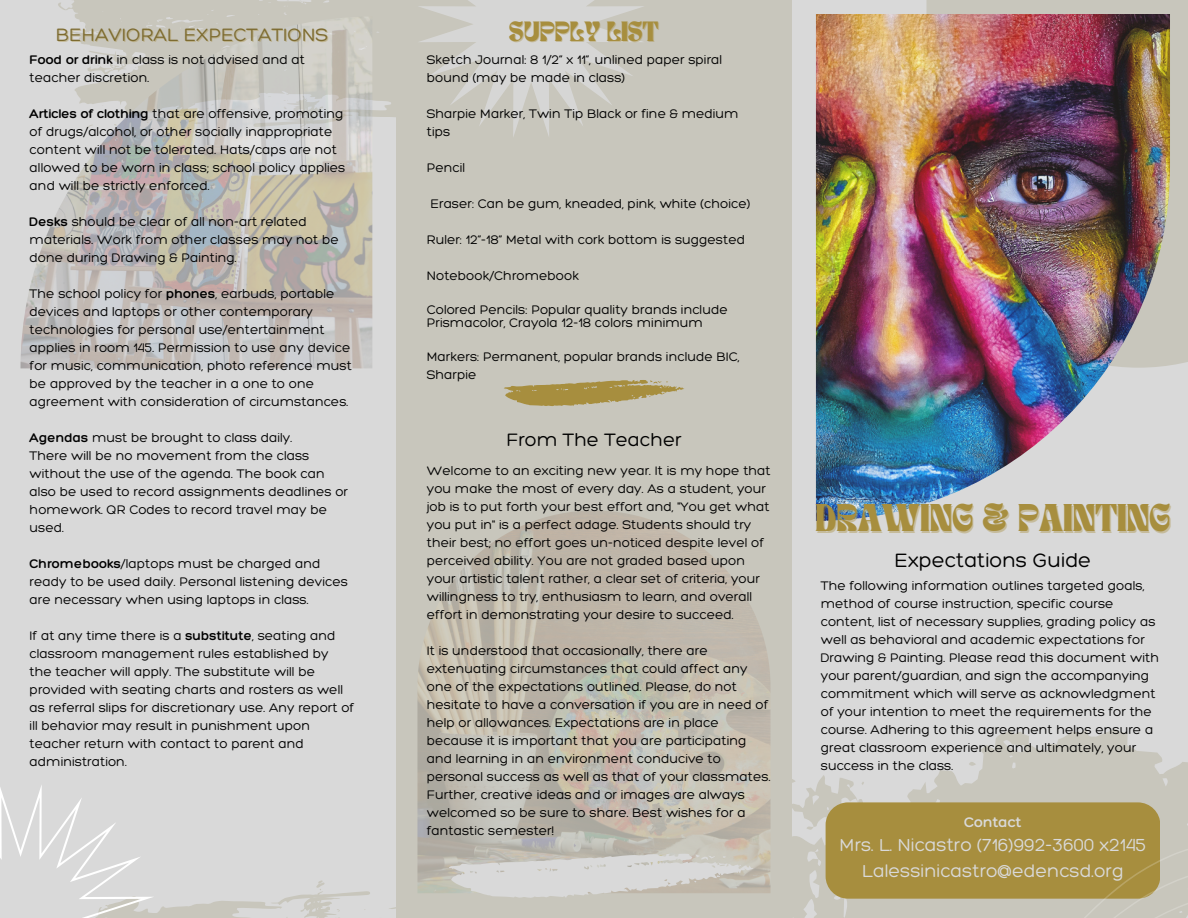
<style>
.page{position:relative;width:1188px;height:918px;background:#d9d9d9}
.page>*{position:absolute;margin:0;border:0;box-sizing:border-box;transform-origin:0 0}
.t1{font:27px "TANNIMBUS";color:#a78e3e}
.t2{font:300 21px "Hero";color:#000}
.t3{font:300 19.5px "Hero";color:#7d6b30}
.t4{font:300 19.5px "Hero";color:#000}
.t5{font:19.5px "TANNIMBUS";color:#a78e3e}
.t6{font:300 18.9px/25.8px "Hero";color:#d9d9d9;text-align:center}
.t7{font:300 15px "Hero";color:#d9d9d9}
.t8{font:300 13.5px/18px "Hero";color:#000}
.s1{font-style:inherit}
</style>
<div class="page">
<div style="left:927px;top:0;width:261px;height:368px;background:#c8c6bc"></div>
<div style="left:396px;top:0;width:396px;height:918px;background:#c8c6bc"></div>
<img style="left:816px;top:14px;width:354px;height:507px">
<div style="left:58px;top:0;width:338px;height:117px;background:#c8c6bc"></div>
<svg style="left:792px;top:729px;width:396px;height:189px;fill:#c8c6bc"></svg>
<svg style="left:969px;top:760px;width:7px;height:7px"></svg>
<svg style="left:806px;top:825px;width:8px;height:6px"></svg>
<svg style="left:792px;top:777px;width:4px;height:7px"></svg>
<svg style="left:861px;top:781px;width:3px;height:4px"></svg>
<div style="left:826px;top:802px;width:334px;height:97px;background:#a78e3e;border-radius:22px"></div>
<img style="left:417px;top:511px;width:354px;height:382px">
<svg style="left:504px;top:380px;width:180px;height:26px"></svg>
<img style="left:20px;top:17px;width:352px;height:351px">
<div style="left:417px;top:0;width:228px;height:138px;background:linear-gradient(to right,#cecdc7,#cecdc7)"></div>
<svg style="left:816px;top:844px;width:372px;height:74px"></svg>
<svg style="left:0;top:780px;width:753px;height:138px"></svg>
<p class="t3" style="left:56px;top:23px;width:274px">BEHAVIORAL EXPECTATIONS</p>
<p class="t5" style="left:509px;top:21px;width:151px">SUPPLY LIST</p>
<p class="t8" style="left:30px;top:50px;width:277px"><span class="s1">Food or drink</span> in class is not advised and at teacher discretion.</p>
<h2 class="t8" style="left:30px;top:104px;width:317px"><span class="s1">Articles of clothing</span> that are offensive, promoting of drugs/alcohol, or other socially inappropriate content will not be tolerated. Hats/caps are not allowed to be worn in class; school policy applies and will be strictly enforced.</h2>
<p class="t8" style="left:30px;top:212px;width:311px"><span class="s1">Desks</span> should be clear of all non-art related materials. Work from other classes may not be done during Drawing &amp; Painting.</p>
<p class="t8" style="left:30px;top:284px;width:324px">The school policy for <span class="s1">phones</span>, earbuds, portable devices and laptops or other contemporary technologies for personal use/entertainment applies in room 145. Permission to use any device for music, communication, photo reference must be approved by the teacher in a one to one agreement with consideration of circumstances.</p>
<p class="t8" style="left:30px;top:428px;width:264px"><span class="s1">Agendas</span> must be brought to class daily.</p>
<p class="t8" style="left:30px;top:446px;width:320px">There will be no movement from the class without the use of the agenda. The book can also be used to record assignments deadlines or homework. QR Codes to record travel may be used.</p>
<p class="t8" style="left:30px;top:554px;width:320px"><span class="s1">Chromebooks</span>/laptops must be charged and ready to be used daily. Personal listening devices are necessary when using laptops in class.</p>
<p class="t8" style="left:30px;top:626px;width:326px">If at any time there is a <span class="s1">substitute</span>, seating and classroom management rules established by<br>the teacher will apply. The substitute will be provided with seating charts and rosters as well as referral slips for discretionary use. Any report of ill behavior may result in punishment upon teacher return with contact to parent and administration.</p>
<p class="t8" style="left:427px;top:50px;width:297px">Sketch Journal: 8 1/2” x 11”, unlined paper spiral bound (may be made in class)</p>
<p class="t8" style="left:427px;top:104px;width:313px">Sharpie Marker, Twin Tip Black or fine &amp; medium tips</p>
<p class="t8" style="left:427px;top:158px;width:40px">Pencil</p>
<h3 class="t8" style="left:431px;top:194px;width:321px">Eraser: Can be gum, kneaded, pink, white (choice)</h3>
<p class="t8" style="left:427px;top:230px;width:320px">Ruler: 12”-18” Metal with cork bottom is suggested</p>
<p class="t8" style="left:427px;top:266px;width:154px">Notebook/Chromebook</p>
<h2 class="t8" style="left:427px;top:302px;width:302px;line-height:13.5px">Colored Pencils: Popular quality brands include<br>Prismacolor, Crayola 12-18 colors minimum</h2>
<p class="t8" style="left:427px;top:347px;width:314px">Markers: Permanent, popular brands include BIC,<br>Sharpie</p>
<p class="t4" style="left:506px;top:428px;width:177px">From The Teacher</p>
<p class="t8" style="left:427px;top:461px;width:345px">Welcome to an exciting new year. It is my hope that you make the most of every day. As a student, your job is to put forth your best effort and, "You get what you put in" is a perfect adage. Students should try their best; no effort goes un-noticed despite level of perceived ability. You are not graded based upon your artistic talent rather, a clear set of criteria, your willingness to try, enthusiasm to learn, and overall effort in demonstrating your desire to succeed.</p>
<p class="t8" style="left:427px;top:641px;width:345px">It is understood that occasionally, there are extenuating circumstances that could affect any one of the expectations outlined. Please, do not hesitate to have a conversation if you are in need of help or allowances. Expectations are in place because it is important that you are participating and learning in an environment conducive to personal success as well as that of your classmates.</p>
<p class="t8" style="left:427px;top:785px;width:320px;text-align:justify">Further, creative ideas and or images are always welcomed so be sure to share. Best wishes for a fantastic semester!</p>
<p class="t1" style="left:816px;top:503px;width:356px">DRAWING &amp; PAINTING</p>
<p class="t2" style="left:895px;top:547px;width:198px">Expectations Guide</p>
<p class="t8" style="left:821px;top:577px;width:340px">The following information outlines targeted goals, method of course instruction, specific course content, list of necessary supplies, grading policy as well as behavioral and academic expectations for Drawing &amp; Painting. Please read this document with your parent/guardian, and sign the accompanying commitment which will serve as acknowledgment of your intention to meet the requirements for the course. Adhering to this agreement helps ensure a great classroom experience and ultimately, your success in the class.</p>
<p class="t7" style="left:964px;top:813px;width:59px">Contact</p>
<p class="t6" style="left:840px;top:831px;width:308px">Mrs. L. Nicastro (716)992-3600 x2145<br>Lalessinicastro@edencsd.org</p>
</div>
